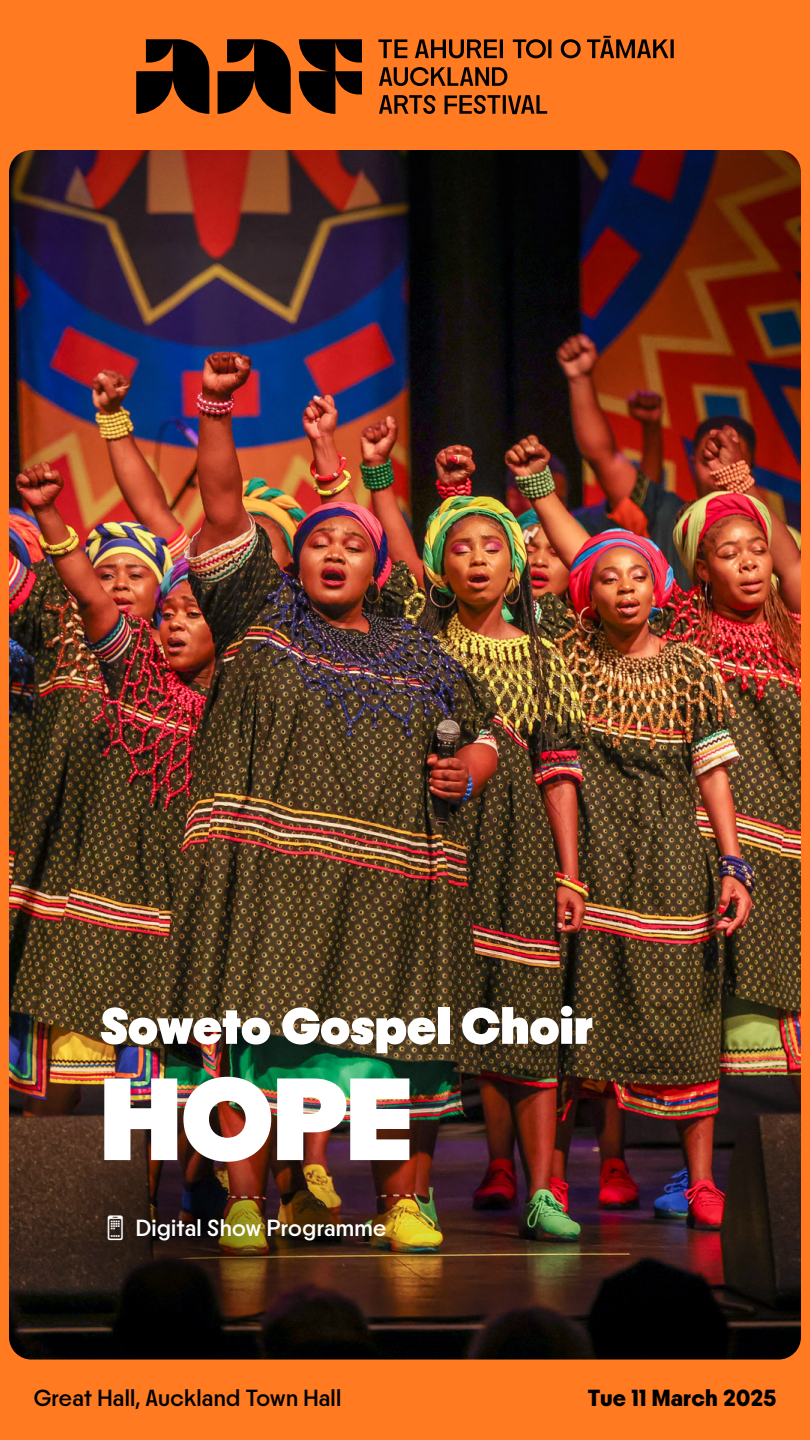
<style>
.page{position:relative;width:810px;height:1440px;background:#ff7a21}
.page>*{position:absolute;margin:0;border:0;box-sizing:border-box;transform-origin:0 0}
.t1{font:800 120px "PP Nikkei Maru";color:#fff}
.t2{font:800 52.5px "PP Nikkei Maru";letter-spacing:-.01em;color:#fff}
.t3{font:24px "PP Nikkei Maru";letter-spacing:.01em;color:#000}
.t4{font:24px "PP Nikkei Maru";letter-spacing:.01em;color:#fff}
.t5{font:600 24px "PP Nikkei Maru";letter-spacing:.005em;color:#000}
</style>
<div class="page">
<img style="left:9px;top:150px;width:792px;height:1210px">
<svg style="left:136px;top:36px;width:538px;height:78px"></svg>
<svg style="left:64px;top:1111px;width:249px;height:249px;background:#331d0f"></svg>
<svg style="left:108px;top:1216px;width:15px;height:24px"></svg>
<h2 class="t2" style="left:100px;top:996px;width:495px">Soweto Gospel Choir</h2>
<h1 class="t1" style="left:100px;top:1050px;width:315px">HOPE</h1>
<p class="t4" style="left:136px;top:1215px;width:252px">Digital Show Programme</p>
<p class="t3" style="left:34px;top:1385px;width:309px">Great Hall, Auckland Town Hall</p>
<p class="t5" style="left:588px;top:1384px;width:190px">Tue 11 March 2025</p>
</div>
